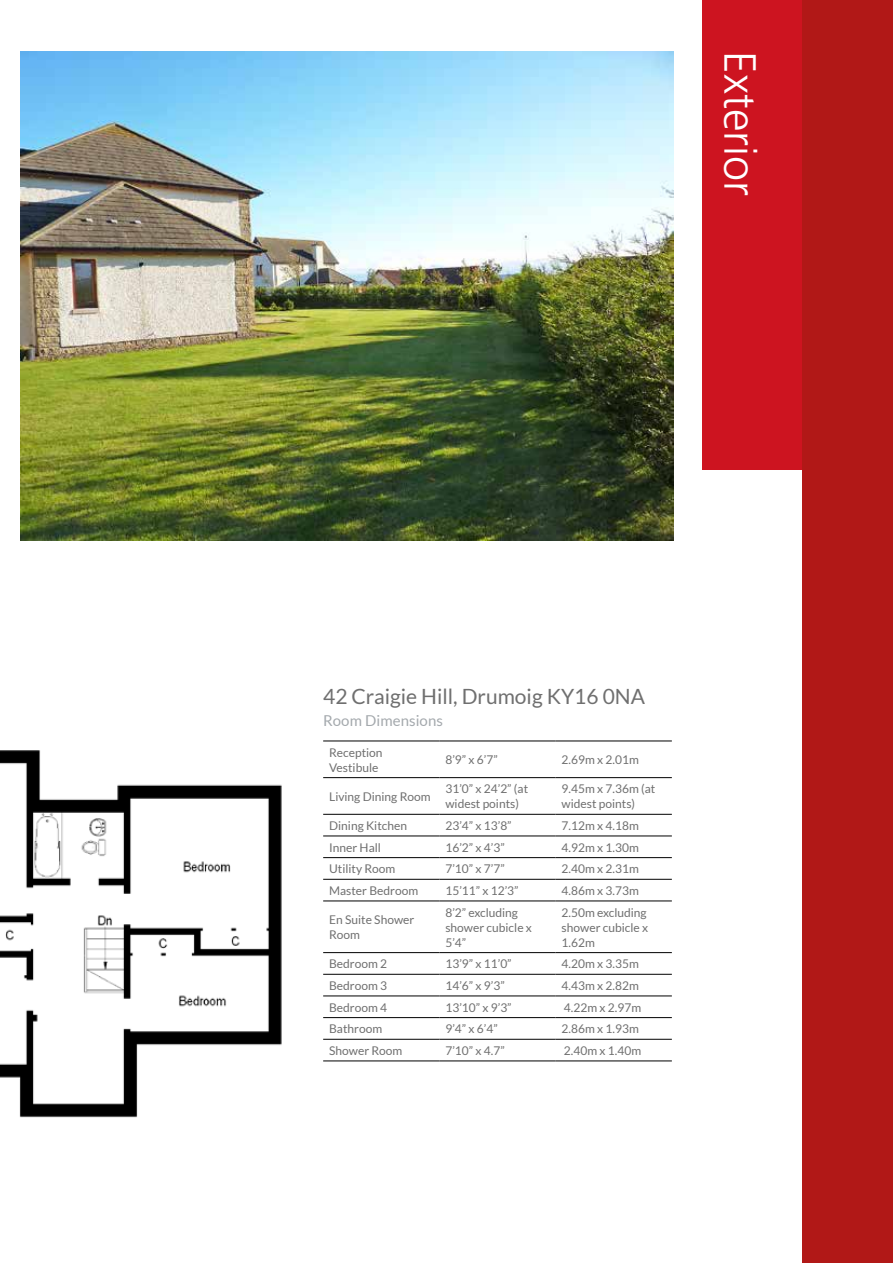
<style>
.page{position:relative;width:893px;height:1263px;background:#fff}
.page>*{position:absolute;margin:0;border:0;box-sizing:border-box;transform-origin:0 0}
.t1{font:300 45px "Frutiger";color:#fff}
.t2{font:21px "Lato";color:#6f6f6f}
.t3{font:15px "Lato";letter-spacing:.005em;color:#a4a9ad}
.t4{font:12px/15px "Lato";color:#6f6f6f}
</style>
<div class="page">
<div style="left:702px;top:0;width:101px;height:470px;background:#cd1420"></div>
<div style="left:803px;top:0;width:90px;height:1263px;background:#b11817"></div>
<hr style="left:323px;top:777px;width:116px;height:1px;background:#000">
<hr style="left:439px;top:777px;width:117px;height:1px;background:#000">
<hr style="left:556px;top:777px;width:116px;height:1px;background:#000">
<hr style="left:323px;top:814px;width:116px;height:1px;background:#000">
<hr style="left:439px;top:814px;width:117px;height:1px;background:#000">
<hr style="left:556px;top:814px;width:116px;height:1px;background:#000">
<hr style="left:323px;top:836px;width:116px;height:1px;background:#000">
<hr style="left:439px;top:836px;width:117px;height:1px;background:#000">
<hr style="left:556px;top:836px;width:116px;height:1px;background:#000">
<hr style="left:323px;top:857px;width:116px;height:1px;background:#000">
<hr style="left:439px;top:857px;width:117px;height:1px;background:#000">
<hr style="left:556px;top:857px;width:116px;height:1px;background:#000">
<hr style="left:323px;top:879px;width:116px;height:1px;background:#000">
<hr style="left:439px;top:879px;width:117px;height:1px;background:#000">
<hr style="left:556px;top:879px;width:116px;height:1px;background:#000">
<hr style="left:323px;top:901px;width:116px;height:1px;background:#000">
<hr style="left:439px;top:901px;width:117px;height:1px;background:#000">
<hr style="left:556px;top:901px;width:116px;height:1px;background:#000">
<hr style="left:323px;top:952px;width:116px;height:1px;background:#000">
<hr style="left:439px;top:952px;width:117px;height:1px;background:#000">
<hr style="left:556px;top:952px;width:116px;height:1px;background:#000">
<hr style="left:323px;top:974px;width:116px;height:1px;background:#000">
<hr style="left:439px;top:974px;width:117px;height:1px;background:#000">
<hr style="left:556px;top:974px;width:116px;height:1px;background:#000">
<hr style="left:323px;top:996px;width:116px;height:1px;background:#000">
<hr style="left:439px;top:996px;width:117px;height:1px;background:#000">
<hr style="left:556px;top:996px;width:116px;height:1px;background:#000">
<hr style="left:323px;top:1017px;width:116px;height:1px;background:#000">
<hr style="left:439px;top:1017px;width:117px;height:1px;background:#000">
<hr style="left:556px;top:1017px;width:116px;height:1px;background:#000">
<hr style="left:323px;top:741px;width:116px;height:1px;background:#000">
<hr style="left:439px;top:741px;width:117px;height:1px;background:#000">
<hr style="left:556px;top:741px;width:116px;height:1px;background:#000">
<hr style="left:323px;top:1039px;width:116px;height:1px;background:#000">
<hr style="left:439px;top:1039px;width:117px;height:1px;background:#000">
<hr style="left:556px;top:1039px;width:116px;height:1px;background:#000">
<hr style="left:323px;top:1061px;width:116px;height:1px;background:#000">
<hr style="left:439px;top:1061px;width:117px;height:1px;background:#000">
<hr style="left:556px;top:1061px;width:116px;height:1px;background:#000">
<img style="left:20px;top:51px;width:653px;height:490px">
<img style="left:0;top:750px;width:282px;height:368px">
<h1 class="t1" style="left:766px;top:51px;width:146px;rotate:90deg">Exterior</h1>
<h2 class="t2" style="left:323px;top:684px;width:323px">42 Craigie Hill, Drumoig KY16 0NA</h2>
<p class="t3" style="left:323px;top:712px;width:121px">Room Dimensions</p>
<p class="t4" style="left:329px;top:745px;width:55px">Reception<br>Vestibule</p>
<p class="t4" style="left:445px;top:752px;width:54px">8’9” x 6’7”</p>
<p class="t4" style="left:562px;top:752px;width:79px">2.69m x 2.01m</p>
<p class="t4" style="left:329px;top:789px;width:103px">Living Dining Room</p>
<p class="t4" style="left:445px;top:781px;width:84px">31’0” x 24’2” (at widest points)</p>
<p class="t4" style="left:562px;top:781px;width:95px">9.45m x 7.36m (at widest points)</p>
<p class="t4" style="left:329px;top:818px;width:79px">Dining Kitchen</p>
<p class="t4" style="left:445px;top:818px;width:68px">23’4” x 13’8”</p>
<p class="t4" style="left:562px;top:818px;width:79px">7.12m x 4.18m</p>
<p class="t4" style="left:329px;top:840px;width:53px">Inner Hall</p>
<p class="t4" style="left:445px;top:840px;width:61px">16’2” x 4’3”</p>
<p class="t4" style="left:562px;top:840px;width:79px">4.92m x 1.30m</p>
<p class="t4" style="left:329px;top:861px;width:68px">Utility Room</p>
<p class="t4" style="left:445px;top:861px;width:61px">7’10” x 7’7”</p>
<p class="t4" style="left:562px;top:861px;width:79px">2.40m x 2.31m</p>
<p class="t4" style="left:329px;top:883px;width:91px">Master Bedroom</p>
<p class="t4" style="left:445px;top:883px;width:75px">15’11” x 12’3”</p>
<p class="t4" style="left:562px;top:883px;width:79px">4.86m x 3.73m</p>
<p class="t4" style="left:329px;top:912px;width:87px">En Suite Shower<br>Room</p>
<p class="t4" style="left:445px;top:905px;width:88px">8’2” excluding shower cubicle x<br>5’4”</p>
<p class="t4" style="left:562px;top:905px;width:88px;text-align:justify">2.50m excluding shower cubicle x 1.62m</p>
<p class="t4" style="left:329px;top:956px;width:60px">Bedroom 2</p>
<p class="t4" style="left:445px;top:956px;width:68px">13’9” x 11’0”</p>
<p class="t4" style="left:562px;top:956px;width:79px">4.20m x 3.35m</p>
<p class="t4" style="left:329px;top:978px;width:60px">Bedroom 3</p>
<p class="t4" style="left:445px;top:978px;width:61px">14’6” x 9’3”</p>
<p class="t4" style="left:562px;top:978px;width:79px">4.43m x 2.82m</p>
<p class="t4" style="left:329px;top:1000px;width:60px">Bedroom 4</p>
<p class="t4" style="left:445px;top:1000px;width:68px">13’10” x 9’3”</p>
<p class="t4" style="left:564px;top:1000px;width:79px">4.22m x 2.97m</p>
<p class="t4" style="left:329px;top:1021px;width:55px">Bathroom</p>
<p class="t4" style="left:445px;top:1021px;width:54px">9’4” x 6’4”</p>
<p class="t4" style="left:562px;top:1021px;width:79px">2.86m x 1.93m</p>
<p class="t4" style="left:329px;top:1043px;width:75px">Shower Room</p>
<p class="t4" style="left:445px;top:1043px;width:61px">7’10” x 4.7”</p>
<p class="t4" style="left:564px;top:1043px;width:79px">2.40m x 1.40m</p>
</div>
